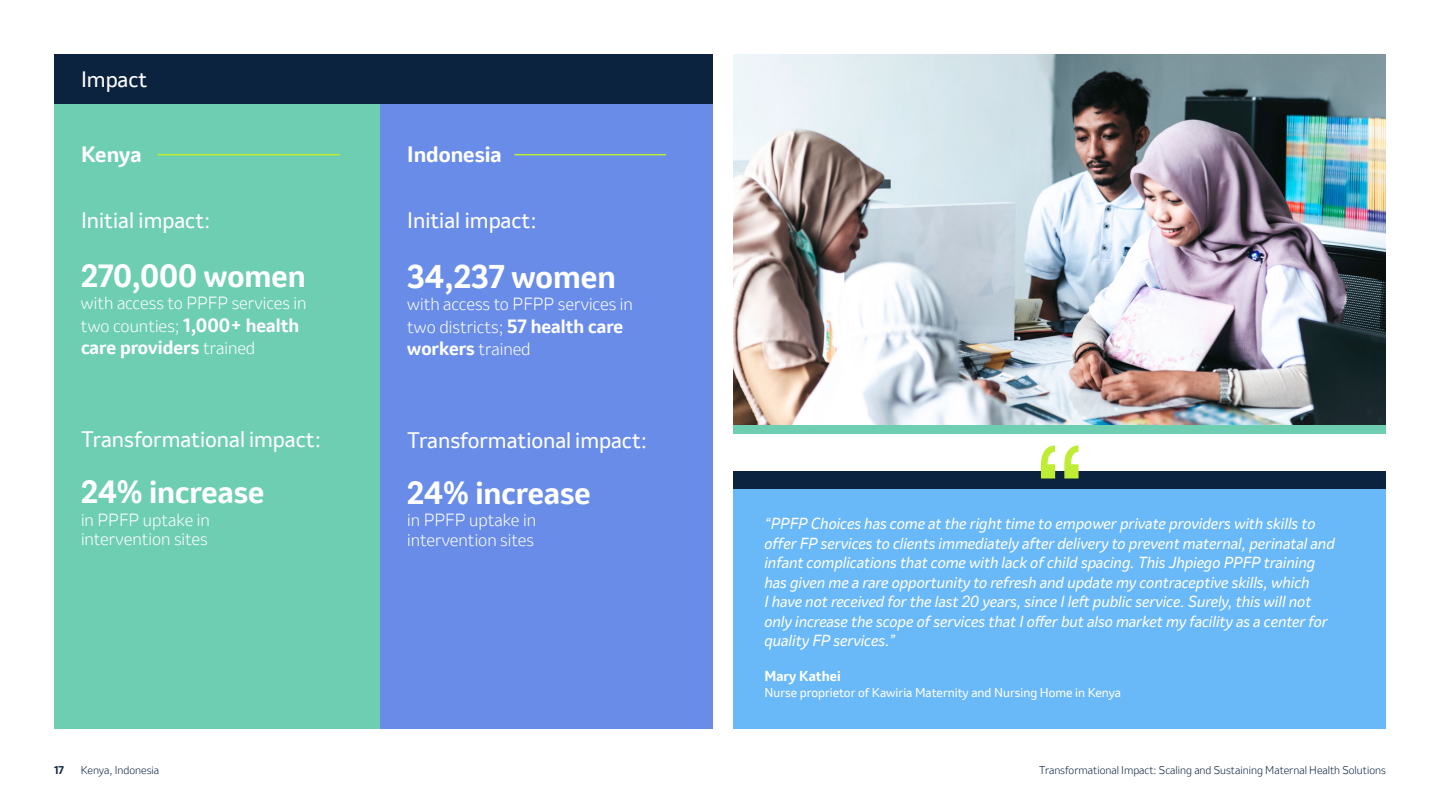
<style>
.page{position:relative;width:1440px;height:810px;background:#fff}
.page>*{position:absolute;margin:0;border:0;box-sizing:border-box;transform-origin:0 0}
.t1{font:700 30.75px "Invention";color:#fff}
.t2{font:700 30px "Invention";color:#fff}
.t3{font:21px "Invention";color:#fff}
.t4{font:700 20.77px "Invention";color:#fff}
.t5{font:20.77px "Invention";color:#fff}
.t6{font:700 18px "Invention";color:#fff}
.t7{font:300 16.5px/22.5px "Invention";color:#fff}
.t8{font:italic 15px/19.5px "Invention";color:#fff}
.t9{font:700 13.5px "Invention";color:#fff}
.t10{font:12px "Invention";color:#fff}
.t11{font:300 10.5px "Invention";color:#0c2340}
.t12{font:700 10.5px "Invention";color:#0c2340}
.s1{font-weight:700;font-size:18px}
.s2{font-weight:300;font-size:16.5px}
</style>
<div class="page">
<div style="left:54px;top:54px;width:326px;height:675px;background:#6eceb2"></div>
<div style="left:380px;top:54px;width:333px;height:675px;background:#688ce8"></div>
<div style="left:54px;top:54px;width:326px;height:50px;background:#0c233f"></div>
<div style="left:380px;top:54px;width:333px;height:50px;background:#0c233f"></div>
<hr style="left:514px;top:154px;width:152px;height:1px;background:#bfed33">
<hr style="left:158px;top:154px;width:182px;height:1px;background:#bfed33">
<img style="left:734px;top:54px;width:652px;height:371px">
<div style="left:734px;top:425px;width:652px;height:9px;background:#6eceb2"></div>
<div style="left:734px;top:471px;width:652px;height:258px;background:#69b8f7"></div>
<div style="left:734px;top:471px;width:652px;height:17px;background:#0c2340"></div>
<svg style="left:1041px;top:446px;width:38px;height:32px"></svg>
<h3 class="t5" style="left:81px;top:64px;width:68px">Impact</h3>
<h3 class="t4" style="left:81px;top:139px;width:62px">Kenya</h3>
<h3 class="t4" style="left:407px;top:139px;width:96px">Indonesia</h3>
<h3 class="t3" style="left:81px;top:205px;width:131px">Initial impact:</h3>
<h2 class="t2" style="left:81px;top:254px;width:226px">270,000 women</h2>
<p class="t7" style="left:81px;top:292px;width:227px">with access to PPFP services in two counties; <span class="s1">1,000+ health</span></p>
<p class="t6" style="left:81px;top:335px;width:176px">care providers <span class="s2">trained</span></p>
<h3 class="t3" style="left:81px;top:425px;width:242px">Transformational impact:</h3>
<h2 class="t2" style="left:81px;top:470px;width:185px">24% increase</h2>
<p class="t7" style="left:81px;top:509px;width:130px;line-height:19.8px">in PPFP uptake in intervention sites</p>
<h3 class="t3" style="left:407px;top:205px;width:131px">Initial impact:</h3>
<h1 class="t1" style="left:407px;top:254px;width:210px">34,237 women</h1>
<p class="t7" style="left:407px;top:293px;width:227px">with access to PFPP services in two districts; <span class="s1">57 health care</span></p>
<p class="t6" style="left:407px;top:335px;width:125px">workers <span class="s2">trained</span></p>
<h3 class="t3" style="left:407px;top:426px;width:242px">Transformational impact:</h3>
<h2 class="t2" style="left:407px;top:471px;width:185px">24% increase</h2>
<p class="t7" style="left:407px;top:510px;width:130px;line-height:19.8px">in PPFP uptake in intervention sites</p>
<p class="t8" style="left:764px;top:514px;width:572px">“PPFP Choices has come at the right time to empower private providers with skills to offer FP services to clients immediately after delivery to prevent maternal, perinatal and infant complications that come with lack of child spacing. This Jhpiego PPFP training has given me a rare opportunity to refresh and update my contraceptive skills, which<br>I have not received for the last 20 years, since I left public service. Surely, this will not only increase the scope of services that I offer but also market my facility as a center for quality FP services.”</p>
<p class="t9" style="left:764px;top:667px;width:78px">Mary Kathei</p>
<p class="t10" style="left:764px;top:684px;width:358px">Nurse proprietor of Kawiria Maternity and Nursing Home in Kenya</p>
<p class="t12" style="left:54px;top:762px;width:11px">17</p>
<p class="t11" style="left:81px;top:762px;width:80px">Kenya, Indonesia</p>
<p class="t11" style="left:1039px;top:762px;width:348px">Transformational Impact: Scaling and Sustaining Maternal Health Solutions</p>
</div>
